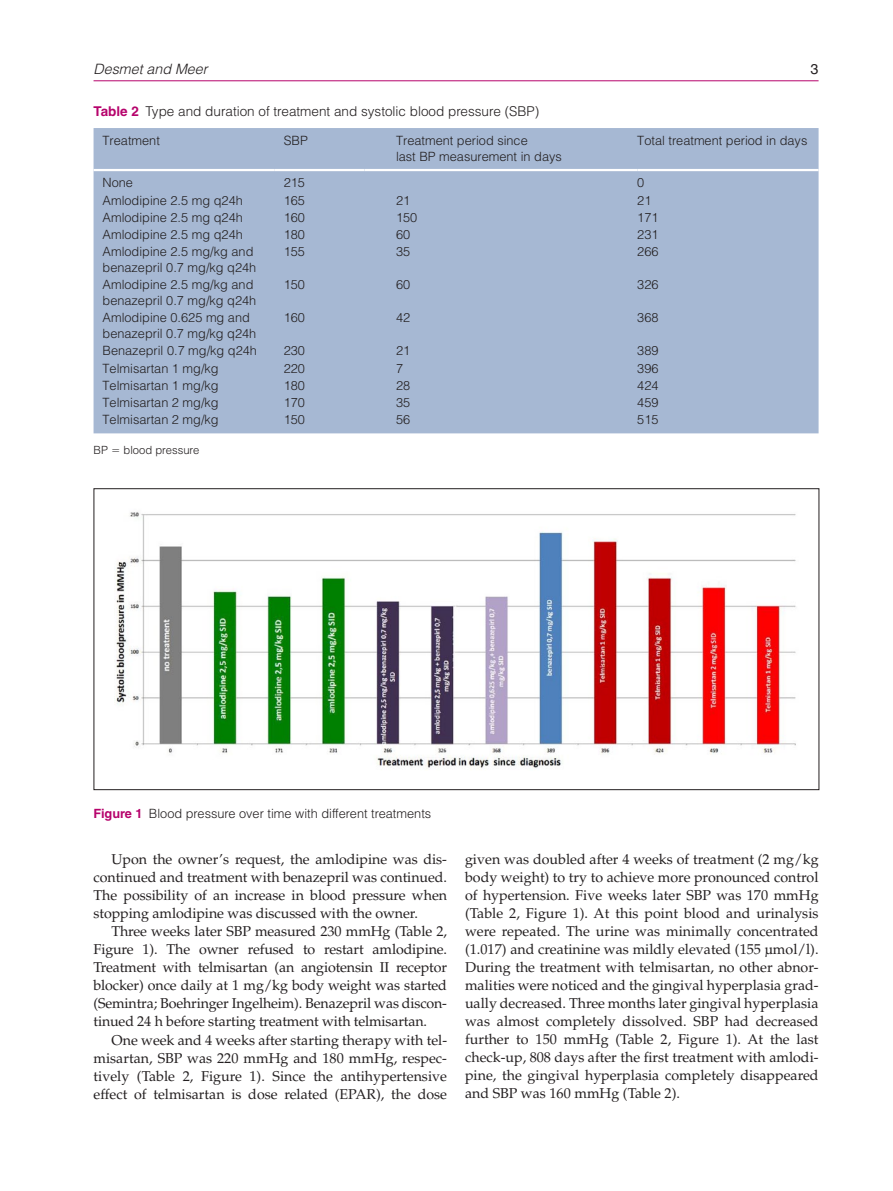
<style>
.page{position:relative;width:893px;height:1191px;background:#fff}
.page>*{position:absolute;margin:0;border:0;box-sizing:border-box;transform-origin:0 0}
.t1{font:14.25px/18px "Palatino LT Std";letter-spacing:-.005em;color:#231f20;text-align:justify}
.t2{font:italic 300 14.25px "Helvetica LT Std";color:#231f20}
.t3{font:14.25px "Helvetica LT Std";color:#231f20}
.t4{font:300 13.5px "Helvetica LT Std";color:#231f20}
.t5{font:300 12.75px/15.8px "Helvetica LT Std";color:#231f20}
.t6{font:300 11.25px "Helvetica LT Std";color:#231f20}
.s1{font-weight:700;color:#b6036c}
</style>
<div class="page">
<hr style="left:94px;top:80px;width:725px;height:1px;background:#b6036c">
<div style="left:94px;top:128px;width:725px;height:305px;background:#a6b8d3"></div>
<hr style="left:94px;top:169px;width:181px;height:2px;background:#fff">
<hr style="left:275px;top:169px;width:89px;height:2px;background:#fff">
<hr style="left:364px;top:169px;width:273px;height:2px;background:#fff">
<hr style="left:637px;top:169px;width:182px;height:2px;background:#fff">
<img style="left:114px;top:512px;width:682px;height:257px">
<p class="t2" style="left:94px;top:60px;width:116px">Desmet and Meer</p>
<p class="t3" style="left:811px;top:61px;width:9px">3</p>
<p class="t4" style="left:94px;top:103px;width:447px"><span class="s1">Table 2</span> Type and duration of treatment and systolic blood pressure (SBP)</p>
<p class="t5" style="left:103px;top:133px;width:59px">Treatment</p>
<p class="t5" style="left:284px;top:133px;width:26px">SBP</p>
<p class="t5" style="left:396px;top:133px;width:167px">Treatment period since<br>last BP measurement in days</p>
<p class="t5" style="left:637px;top:133px;width:172px">Total treatment period in days</p>
<p class="t5" style="left:103px;top:175px;width:32px">None</p>
<p class="t5" style="left:284px;top:175px;width:23px">215</p>
<p class="t5" style="left:637px;top:175px;width:9px">0</p>
<p class="t5" style="left:103px;top:192px;width:142px">Amlodipine 2.5 mg q24h</p>
<p class="t5" style="left:284px;top:192px;width:23px">165</p>
<p class="t5" style="left:396px;top:192px;width:16px">21</p>
<p class="t5" style="left:637px;top:192px;width:16px">21</p>
<p class="t5" style="left:103px;top:209px;width:142px">Amlodipine 2.5 mg q24h</p>
<p class="t5" style="left:284px;top:209px;width:23px">160</p>
<p class="t5" style="left:396px;top:209px;width:23px">150</p>
<p class="t5" style="left:637px;top:209px;width:23px">171</p>
<p class="t5" style="left:103px;top:226px;width:142px">Amlodipine 2.5 mg q24h</p>
<p class="t5" style="left:284px;top:226px;width:23px">180</p>
<p class="t5" style="left:396px;top:226px;width:16px">60</p>
<p class="t5" style="left:637px;top:226px;width:23px">231</p>
<p class="t5" style="left:103px;top:244px;width:155px">Amlodipine 2.5 mg/kg and benazepril 0.7 mg/kg q24h</p>
<p class="t5" style="left:284px;top:244px;width:23px">155</p>
<p class="t5" style="left:396px;top:244px;width:16px">35</p>
<p class="t5" style="left:637px;top:244px;width:23px">266</p>
<p class="t5" style="left:103px;top:277px;width:155px">Amlodipine 2.5 mg/kg and benazepril 0.7 mg/kg q24h</p>
<p class="t5" style="left:284px;top:277px;width:23px">150</p>
<p class="t5" style="left:396px;top:277px;width:16px">60</p>
<p class="t5" style="left:637px;top:277px;width:23px">326</p>
<p class="t5" style="left:103px;top:310px;width:155px">Amlodipine 0.625 mg and benazepril 0.7 mg/kg q24h</p>
<p class="t5" style="left:284px;top:310px;width:23px">160</p>
<p class="t5" style="left:396px;top:310px;width:16px">42</p>
<p class="t5" style="left:637px;top:310px;width:23px">368</p>
<p class="t5" style="left:103px;top:343px;width:156px">Benazepril 0.7 mg/kg q24h</p>
<p class="t5" style="left:284px;top:343px;width:23px">230</p>
<p class="t5" style="left:396px;top:343px;width:16px">21</p>
<p class="t5" style="left:637px;top:343px;width:23px">389</p>
<p class="t5" style="left:103px;top:360px;width:118px">Telmisartan 1 mg/kg</p>
<p class="t5" style="left:284px;top:360px;width:23px">220</p>
<p class="t5" style="left:396px;top:360px;width:9px">7</p>
<p class="t5" style="left:637px;top:360px;width:23px">396</p>
<p class="t5" style="left:103px;top:377px;width:118px">Telmisartan 1 mg/kg</p>
<p class="t5" style="left:284px;top:377px;width:23px">180</p>
<p class="t5" style="left:396px;top:377px;width:16px">28</p>
<p class="t5" style="left:637px;top:377px;width:23px">424</p>
<p class="t5" style="left:103px;top:394px;width:118px">Telmisartan 2 mg/kg</p>
<p class="t5" style="left:284px;top:394px;width:23px">170</p>
<p class="t5" style="left:396px;top:394px;width:16px">35</p>
<p class="t5" style="left:637px;top:394px;width:23px">459</p>
<p class="t5" style="left:103px;top:412px;width:118px">Telmisartan 2 mg/kg</p>
<p class="t5" style="left:284px;top:412px;width:23px">150</p>
<p class="t5" style="left:396px;top:412px;width:16px">56</p>
<p class="t5" style="left:637px;top:412px;width:23px">515</p>
<p class="t6" style="left:94px;top:442px;width:16px">BP</p>
<p class="t6" style="left:124px;top:442px;width:77px">blood pressure</p>
<p class="t5" style="left:94px;top:805px;width:339px"><span class="s1">Figure 1</span> Blood pressure over time with different treatments</p>
<p class="t1" style="left:94px;top:851px;width:355px;text-indent:18px">Upon the owner’s request, the amlodipine was dis&shy;continued and treatment with benazepril was continued.<br>The possibility of an increase in blood pressure when stopping amlodipine was discussed with the owner.</p>
<p class="t1" style="left:94px;top:923px;width:355px;text-indent:18px">Three weeks later SBP measured 230 mmHg (Table 2, Figure 1). The owner refused to restart amlodipine.<br>Treatment with telmisartan (an angiotensin II receptor blocker) once daily at 1 mg/kg body weight was started (Semintra; Boehringer Ingelheim). Benazepril was discon&shy;tinued 24 h before starting treatment with telmisartan.</p>
<p class="t1" style="left:94px;top:1031px;width:355px;text-indent:18px">One week and 4 weeks after starting therapy with tel&shy;misartan, SBP was 220 mmHg and 180 mmHg, respec&shy;tively (Table 2, Figure 1). Since the antihypertensive effect of telmisartan is dose related (EPAR), the dose</p>
<p class="t1" style="left:465px;top:851px;width:355px">given was doubled after 4 weeks of treatment (2 mg/kg body weight) to try to achieve more pronounced control of hypertension. Five weeks later SBP was 170 mmHg (Table 2, Figure 1). At this point blood and urinalysis were repeated. The urine was minimally concentrated (1.017) and creatinine was mildly elevated (155 µmol/l).<br>During the treatment with telmisartan, no other abnor&shy;malities were noticed and the gingival hyperplasia grad&shy;ually decreased. Three months later gingival hyperplasia was almost completely dissolved. SBP had decreased further to 150 mmHg (Table 2, Figure 1). At the last check-up, 808 days after the first treatment with amlodi&shy;pine, the gingival hyperplasia completely disappeared and SBP was 160 mmHg (Table 2).</p>
</div>
